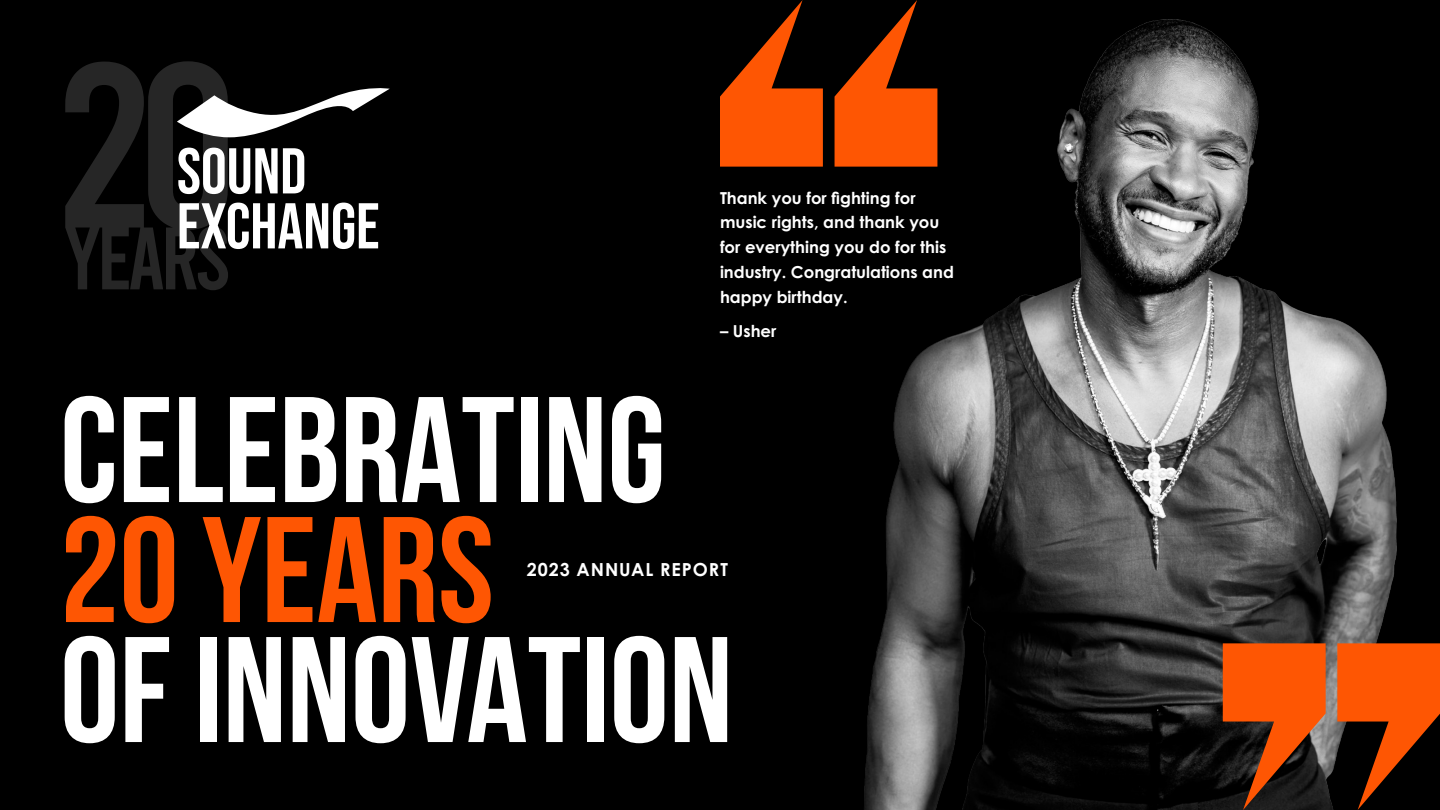
<style>
.page{position:relative;width:1440px;height:810px;background:#000}
.page>*{position:absolute;margin:0;border:0;box-sizing:border-box;transform-origin:0 0}
.t1{font:700 150px "Bebas Neue";color:#fff}
.t2{font:700 150px "Bebas Neue";color:#fe5603}
.t3{font:700 18px "Century Gothic Pro";letter-spacing:.05em;color:#fff}
.t4{font:700 16.5px/24.8px "Century Gothic Pro";color:#fff}
</style>
<div class="page">
<img style="left:864px;top:19px;width:533px;height:791px">
<svg style="left:65px;top:61px;width:325px;height:229px"></svg>
<svg style="left:1337px;top:643px;width:103px;height:167px"></svg>
<svg style="left:1223px;top:643px;width:103px;height:167px;background:#a1400f"></svg>
<svg style="left:720px;top:0;width:103px;height:167px"></svg>
<svg style="left:835px;top:0;width:102px;height:167px"></svg>
<p class="t4" style="left:720px;top:185px;width:235px">Thank you for fighting for music rights, and thank you for everything you do for this industry. Congratulations and happy birthday.</p>
<p class="t4" style="left:720px;top:319px;width:58px">– Usher</p>
<h1 class="t1" style="left:60px;top:368px;width:607px">CELEBRATING</h1>
<h1 class="t2" style="left:60px;top:488px;width:436px">20 YEARS</h1>
<h1 class="t1" style="left:60px;top:608px;width:675px">OF INNOVATION</h1>
<p class="t3" style="left:527px;top:559px;width:203px">2023 ANNUAL REPORT</p>
</div>
